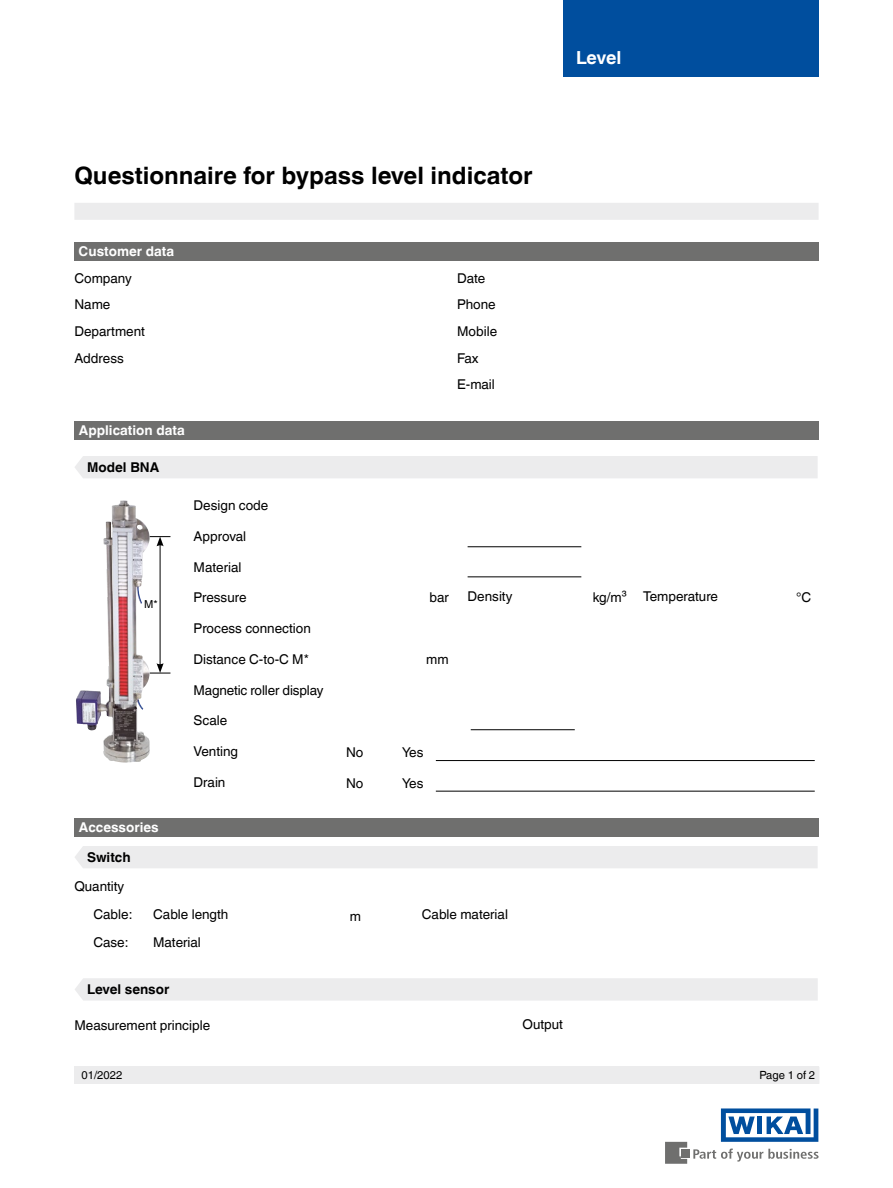
<style>
.page{position:relative;width:893px;height:1188px;background:#fff}
.page>*{position:absolute;margin:0;border:0;box-sizing:border-box;transform-origin:0 0}
.t1{font:700 24px "Helvetica World";color:#000}
.t2{font:700 18px "Helvetica World";letter-spacing:-.02em;color:#fff}
.t3{font:13.5px/26.7px "Helvetica World";color:#000}
.t4{font:700 13.5px "Helvetica World";color:#fff}
.t5{font:700 13.5px "Helvetica World";color:#000}
.t6{font:11.25px "Helvetica World";color:#000}
.t7{font:10.95px "Helvetica World";color:#000}
</style>
<div class="page">
<svg style="left:693px;top:1149px;width:126px;height:13px"></svg>
<div style="left:682px;top:1150px;width:8px;height:8px;background:#6f6f6e"></div>
<svg style="left:665px;top:1142px;width:22px;height:22px"></svg>
<svg style="left:721px;top:1108px;width:97px;height:34px"></svg>
<div style="left:563px;top:0;width:256px;height:76px;background:#004e9e"></div>
<div style="left:74px;top:203px;width:745px;height:17px;background:#ececed"></div>
<div style="left:74px;top:1066px;width:745px;height:18px;background:#ececed"></div>
<div style="left:75px;top:421px;width:744px;height:18px;background:#6f6f6e"></div>
<hr style="left:468px;top:576px;width:113px;height:1px;background:#000">
<hr style="left:471px;top:729px;width:104px;height:1px;background:#000">
<div style="left:74px;top:242px;width:744px;height:18px;background:#6f6f6e"></div>
<hr style="left:468px;top:546px;width:113px;height:1px;background:#000">
<hr style="left:436px;top:760px;width:379px;height:1px;background:#000">
<hr style="left:436px;top:791px;width:379px;height:1px;background:#000">
<img style="left:103px;top:500px;width:20px;height:172px">
<hr style="left:160px;top:544px;width:1px;height:122px;background:#000">
<svg style="left:150px;top:536px;width:20px;height:10px"></svg>
<svg style="left:150px;top:663px;width:20px;height:11px"></svg>
<div style="left:75px;top:456px;width:743px;height:22px;background:#ececed"></div>
<div style="left:75px;top:818px;width:744px;height:19px;background:#6f6f6e"></div>
<div style="left:75px;top:846px;width:743px;height:22px;background:#ececed"></div>
<div style="left:75px;top:978px;width:743px;height:23px;background:#ececed"></div>
<h1 class="t1" style="left:74px;top:161px;width:460px">Questionnaire for bypass level indicator</h1>
<p class="t4" style="left:79px;top:243px;width:97px">Customer data</p>
<p class="t3" style="left:74px;top:265px;width:72px">Company<br>Name<br>Department<br>Address</p>
<p class="t3" style="left:457px;top:265px;width:42px">Date<br>Phone<br>Mobile<br>Fax<br>E-mail</p>
<p class="t4" style="left:79px;top:422px;width:107px">Application data</p>
<p class="t5" style="left:87px;top:459px;width:74px">Model BNA</p>
<p class="t3" style="left:194px;top:492px;width:76px">Design code</p>
<p class="t3" style="left:194px;top:523px;width:54px">Approval</p>
<p class="t3" style="left:194px;top:554px;width:49px">Material</p>
<h2 class="t2" style="left:576px;top:47px;width:47px">Level</h2>
<p class="t7" style="left:144px;top:598px;width:15px">M*</p>
<p class="t4" style="left:79px;top:820px;width:81px">Accessories</p>
<p class="t5" style="left:87px;top:849px;width:45px">Switch</p>
<p class="t3" style="left:430px;top:584px;width:21px">bar</p>
<p class="t3" style="left:593px;top:584px;width:36px">kg/m³</p>
<p class="t3" style="left:796px;top:584px;width:17px">°C</p>
<p class="t3" style="left:193px;top:584px;width:55px">Pressure</p>
<p class="t3" style="left:468px;top:583px;width:46px">Density</p>
<p class="t3" style="left:643px;top:583px;width:76px">Temperature</p>
<p class="t3" style="left:194px;top:615px;width:119px">Process connection</p>
<p class="t3" style="left:193px;top:646px;width:117px">Distance C-to-C M*</p>
<p class="t3" style="left:193px;top:677px;width:132px">Magnetic roller display</p>
<p class="t3" style="left:194px;top:707px;width:35px">Scale</p>
<p class="t3" style="left:426px;top:646px;width:24px">mm</p>
<p class="t3" style="left:194px;top:738px;width:46px">Venting</p>
<p class="t3" style="left:346px;top:739px;width:19px">No</p>
<p class="t3" style="left:402px;top:739px;width:23px">Yes</p>
<p class="t3" style="left:194px;top:769px;width:33px">Drain</p>
<p class="t3" style="left:346px;top:770px;width:19px">No</p>
<p class="t3" style="left:402px;top:770px;width:23px">Yes</p>
<p class="t3" style="left:94px;top:873px;width:40px;line-height:27.8px;text-indent:-19px">Quantity<br>Cable:</p>
<p class="t3" style="left:153px;top:901px;width:77px">Cable length</p>
<p class="t3" style="left:350px;top:903px;width:13px">m</p>
<p class="t3" style="left:422px;top:901px;width:88px">Cable material</p>
<p class="t3" style="left:94px;top:929px;width:37px">Case:</p>
<p class="t3" style="left:153px;top:929px;width:49px">Material</p>
<p class="t5" style="left:87px;top:982px;width:84px">Level sensor</p>
<p class="t3" style="left:74px;top:1012px;width:137px">Measurement principle</p>
<p class="t3" style="left:523px;top:1011px;width:42px">Output</p>
<p class="t6" style="left:82px;top:1069px;width:42px">01/2022</p>
<p class="t6" style="left:759px;top:1069px;width:57px">Page 1 of 2</p>
</div>
